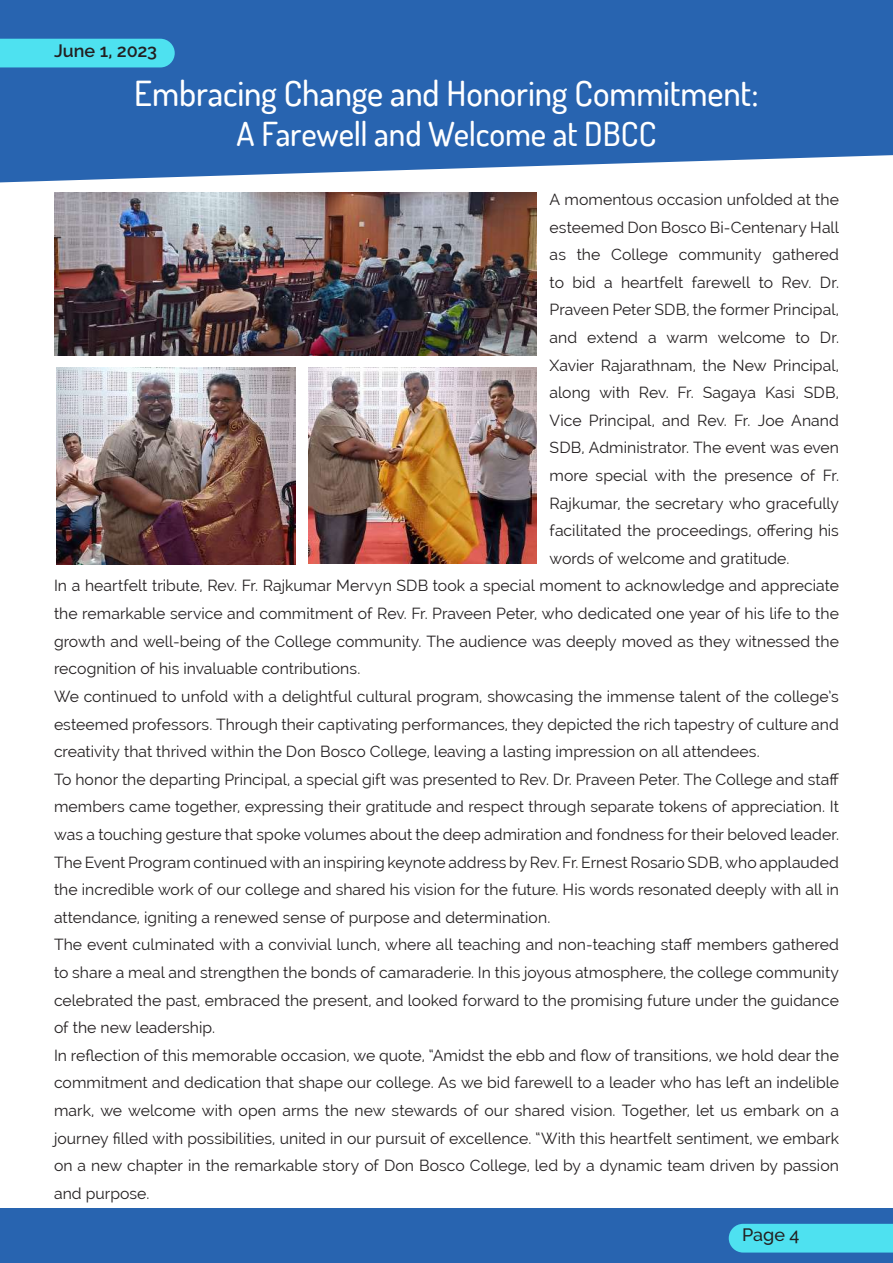
<style>
.page{position:relative;width:893px;height:1263px;background:#fff}
.page>*{position:absolute;margin:0;border:0;box-sizing:border-box;transform-origin:0 0}
.t1{font:500 34.5px "Dosis";letter-spacing:-.005em;color:#fff}
.t2{font:500 33px "Dosis";letter-spacing:-.005em;color:#fff}
.t3{font:600 18px "Raleway";letter-spacing:-.01em;color:#231f20}
.t4{font:500 18px "Raleway";color:#231f20}
.t5{font:15.75px "Raleway";letter-spacing:.005em;color:#231f20}
</style>
<div class="page">
<svg style="left:0;top:0;width:893px;height:182px;fill:#2864b0"></svg>
<div style="left:0;top:1209px;width:893px;height:54px;background:#2864b0"></div>
<div style="left:0;top:39px;width:175px;height:28px;background:#4ee1f0"></div>
<img style="left:54px;top:193px;width:482px;height:163px">
<img style="left:56px;top:368px;width:239px;height:196px">
<img style="left:308px;top:368px;width:228px;height:195px">
<div style="left:729px;top:1224px;width:164px;height:28px;background:#4ee1f0"></div>
<p class="t3" style="left:54px;top:41px;width:105px">June 1, 2023</p>
<h1 class="t1" style="left:134px;top:71px;width:626px">Embracing Change and Honoring Commitment:</h1>
<h2 class="t2" style="left:237px;top:112px;width:421px">A Farewell and Welcome at DBCC</h2>
<p class="t5" style="left:550px;top:190px;width:291px">A momentous occasion unfolded at the</p>
<p class="t5" style="left:550px;top:218px;width:291px">esteemed Don Bosco Bi-Centenary Hall</p>
<p class="t5" style="left:550px;top:246px;width:291px">as the College community gathered</p>
<p class="t5" style="left:550px;top:273px;width:291px">to bid a heartfelt farewell to Rev. Dr.</p>
<p class="t5" style="left:550px;top:301px;width:291px">Praveen Peter SDB, the former Principal,</p>
<p class="t5" style="left:550px;top:328px;width:291px">and extend a warm welcome to Dr.</p>
<p class="t5" style="left:550px;top:356px;width:291px">Xavier Rajarathnam, the New Principal,</p>
<p class="t5" style="left:550px;top:384px;width:291px">along with Rev. Fr. Sagaya Kasi SDB,</p>
<p class="t5" style="left:550px;top:411px;width:291px">Vice Principal, and Rev. Fr. Joe Anand</p>
<p class="t5" style="left:550px;top:439px;width:291px">SDB, Administrator. The event was even</p>
<p class="t5" style="left:550px;top:466px;width:291px">more special with the presence of Fr.</p>
<p class="t5" style="left:550px;top:494px;width:291px">Rajkumar, the secretary who gracefully</p>
<p class="t5" style="left:550px;top:522px;width:291px">facilitated the proceedings, offering his</p>
<p class="t5" style="left:550px;top:549px;width:241px">words of welcome and gratitude.</p>
<p class="t5" style="left:54px;top:577px;width:786px">In a heartfelt tribute, Rev. Fr. Rajkumar Mervyn SDB took a special moment to acknowledge and appreciate</p>
<p class="t5" style="left:54px;top:604px;width:786px">the remarkable service and commitment of Rev. Fr. Praveen Peter, who dedicated one year of his life to the</p>
<p class="t5" style="left:54px;top:632px;width:786px">growth and well-being of the College community. The audience was deeply moved as they witnessed the</p>
<p class="t5" style="left:54px;top:660px;width:308px">recognition of his invaluable contributions.</p>
<p class="t5" style="left:54px;top:687px;width:786px">We continued to unfold with a delightful cultural program, showcasing the immense talent of the college’s</p>
<p class="t5" style="left:54px;top:715px;width:786px">esteemed professors. Through their captivating performances, they depicted the rich tapestry of culture and</p>
<p class="t5" style="left:54px;top:742px;width:707px">creativity that thrived within the Don Bosco College, leaving a lasting impression on all attendees.</p>
<p class="t5" style="left:54px;top:770px;width:787px">To honor the departing Principal, a special gift was presented to Rev. Dr. Praveen Peter. The College and staff</p>
<p class="t5" style="left:54px;top:798px;width:786px">members came together, expressing their gratitude and respect through separate tokens of appreciation. It</p>
<p class="t5" style="left:54px;top:825px;width:786px">was a touching gesture that spoke volumes about the deep admiration and fondness for their beloved leader.</p>
<p class="t5" style="left:54px;top:853px;width:786px">The Event Program continued with an inspiring keynote address by Rev. Fr. Ernest Rosario SDB, who applauded</p>
<p class="t5" style="left:54px;top:880px;width:786px">the incredible work of our college and shared his vision for the future. His words resonated deeply with all in</p>
<p class="t5" style="left:54px;top:908px;width:498px">attendance, igniting a renewed sense of purpose and determination.</p>
<p class="t5" style="left:54px;top:936px;width:786px">The event culminated with a convivial lunch, where all teaching and non-teaching staff members gathered</p>
<p class="t5" style="left:54px;top:963px;width:786px">to share a meal and strengthen the bonds of camaraderie. In this joyous atmosphere, the college community</p>
<p class="t5" style="left:54px;top:991px;width:786px">celebrated the past, embraced the present, and looked forward to the promising future under the guidance</p>
<p class="t5" style="left:54px;top:1018px;width:163px">of the new leadership.</p>
<p class="t5" style="left:54px;top:1046px;width:786px">In reflection of this memorable occasion, we quote, “Amidst the ebb and flow of transitions, we hold dear the</p>
<p class="t5" style="left:54px;top:1074px;width:786px">commitment and dedication that shape our college. As we bid farewell to a leader who has left an indelible</p>
<p class="t5" style="left:54px;top:1101px;width:786px">mark, we welcome with open arms the new stewards of our shared vision. Together, let us embark on a</p>
<p class="t5" style="left:54px;top:1129px;width:786px">journey filled with possibilities, united in our pursuit of excellence. “With this heartfelt sentiment, we embark</p>
<p class="t5" style="left:54px;top:1156px;width:786px">on a new chapter in the remarkable story of Don Bosco College, led by a dynamic team driven by passion</p>
<p class="t5" style="left:54px;top:1184px;width:97px">and purpose.</p>
<p class="t4" style="left:742px;top:1224px;width:59px">Page 4</p>
</div>
